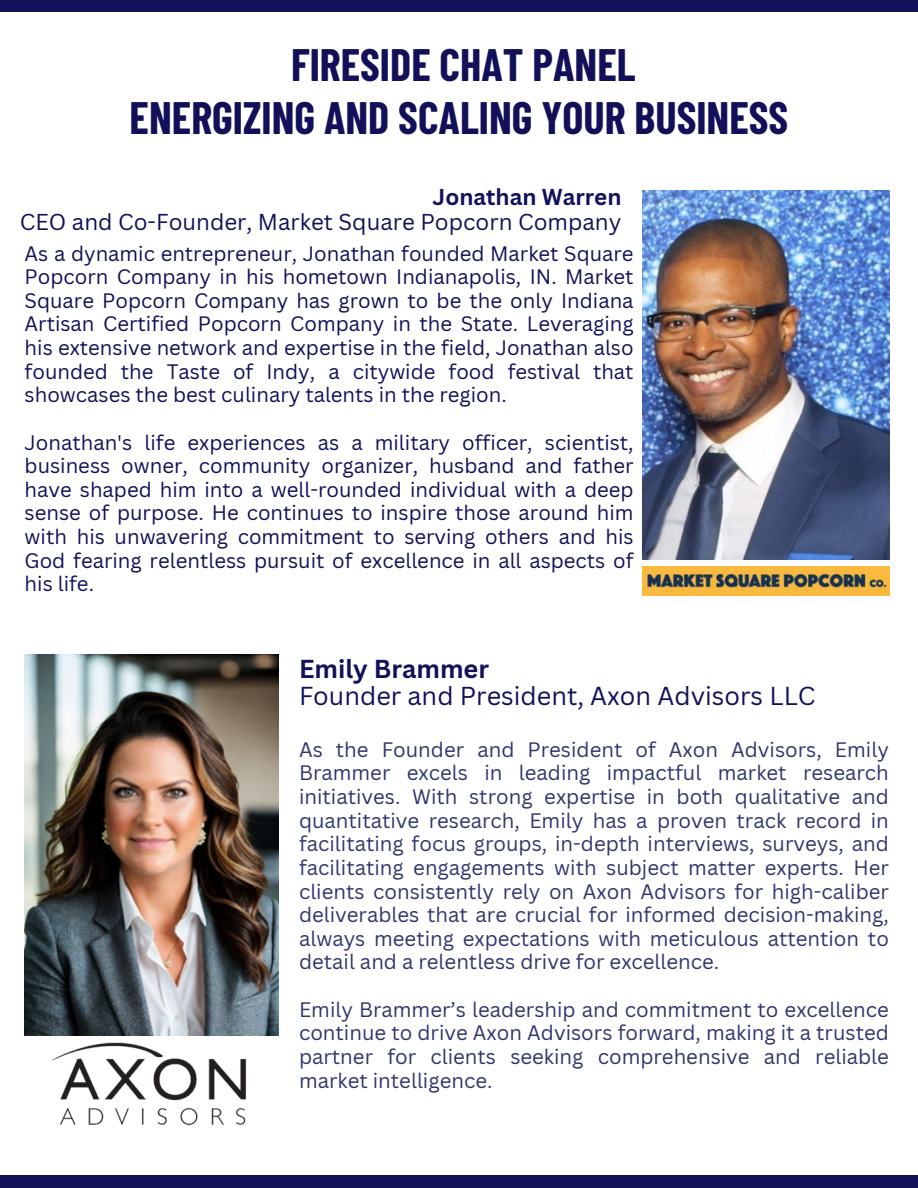
<style>
.page{position:relative;width:918px;height:1188px;background:#fff}
.page>*{position:absolute;margin:0;border:0;box-sizing:border-box;transform-origin:0 0}
.t1{font:700 44.4px/52.8px "Barlow Condensed";color:#111059;text-align:center}
.t2{font:25.35px/27px "Canva Sans";color:#111059}
.t3{font:22.35px "Canva Sans";color:#111059}
.t4{font:700 22.35px "Canva Sans";color:#111059}
.t5{font:20.4px/23.7px "Canva Sans";color:#31356e;text-align:justify}
.t6{font:20.4px/23.7px "Canva Sans";color:#111059;text-align:justify}
.s1{font-weight:700}
</style>
<div class="page">
<div style="left:0;top:0;width:918px;height:12px;background:#111059"></div>
<div style="left:0;top:1175px;width:918px;height:13px;background:#111059"></div>
<img style="left:643px;top:191px;width:246px;height:369px">
<img style="left:643px;top:566px;width:246px;height:30px">
<img style="left:25px;top:655px;width:254px;height:381px">
<img style="left:52px;top:1042px;width:195px;height:84px">
<p class="t1" style="left:130px;top:37px;width:660px">FIRESIDE CHAT PANEL<br>ENERGIZING AND SCALING YOUR BUSINESS</p>
<p class="t4" style="left:433px;top:181px;width:190px">Jonathan Warren</p>
<p class="t3" style="left:20px;top:206px;width:603px">CEO and Co-Founder, Market Square Popcorn Company</p>
<p class="t6" style="left:25px;top:241px;width:611px">As a dynamic entrepreneur, Jonathan founded Market Square Popcorn Company in his hometown Indianapolis, IN. Market Square Popcorn Company has grown to be the only Indiana Artisan Certified Popcorn Company in the State. Leveraging his extensive network and expertise in the field, Jonathan also founded the Taste of Indy, a citywide food festival that showcases the best culinary talents in the region.</p>
<p class="t6" style="left:25px;top:430px;width:611px">Jonathan's life experiences as a military officer, scientist, business owner, community organizer, husband and father have shaped him into a well-rounded individual with a deep sense of purpose. He continues to inspire those around him with his unwavering commitment to serving others and his God fearing relentless pursuit of excellence in all aspects of his life.</p>
<p class="t2" style="left:299px;top:655px;width:518px"><span class="s1">Emily Brammer<br></span>Founder and President, Axon Advisors LLC</p>
<p class="t5" style="left:299px;top:737px;width:591px">As the Founder and President of Axon Advisors, Emily Brammer excels in leading impactful market research initiatives. With strong expertise in both qualitative and quantitative research, Emily has a proven track record in facilitating focus groups, in-depth interviews, surveys, and facilitating engagements with subject matter experts. Her clients consistently rely on Axon Advisors for high-caliber deliverables that are crucial for informed decision-making, always meeting expectations with meticulous attention to detail and a relentless drive for excellence.</p>
<p class="t5" style="left:299px;top:997px;width:591px">Emily Brammer’s leadership and commitment to excellence continue to drive Axon Advisors forward, making it a trusted partner for clients seeking comprehensive and reliable market intelligence.</p>
</div>
